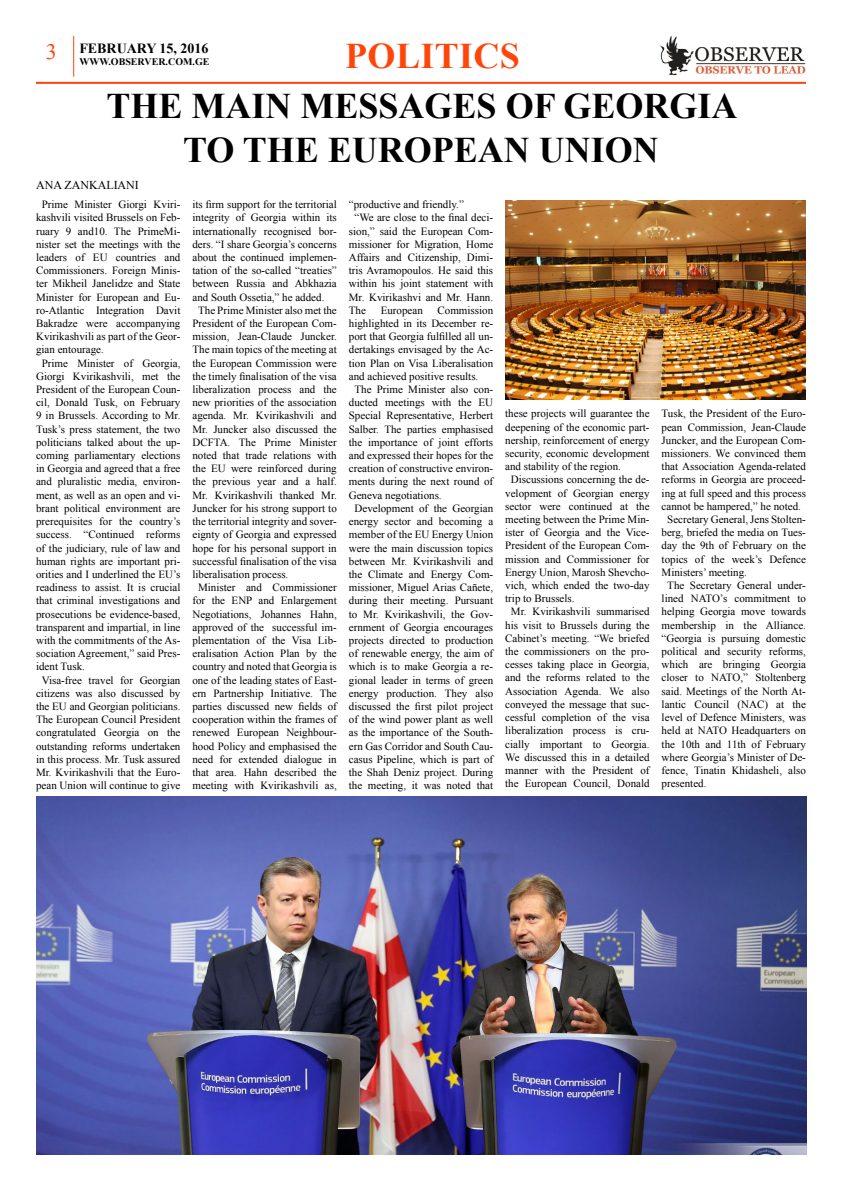
<style>
.page{position:relative;width:842px;height:1191px;background:#fff}
.page>*{position:absolute;margin:0;border:0;box-sizing:border-box;transform-origin:0 0}
.t1{font:700 36px "Times New Roman";color:#000}
.t2{font:700 36px "Times New Roman";letter-spacing:.01em;color:#ff450a}
.t3{font:22px "Times New Roman";color:#ff450a}
.t4{font:700 14px "Times New Roman";color:#000}
.t5{font:12px "Times New Roman";color:#000}
.t6{font:11px/13.2px "Times New Roman";color:#000;text-align:justify}
.t7{font:700 10px "Times New Roman";color:#000}
</style>
<div class="page">
<img style="left:660px;top:36px;width:146px;height:40px">
<hr style="left:36px;top:82px;width:770px;height:2px;background:#ff450a">
<hr style="left:73px;top:36px;width:1px;height:41px;background:#ff450a">
<img style="left:36px;top:797px;width:770px;height:358px">
<img style="left:505px;top:200px;width:301px;height:199px">
<p class="t3" style="left:46px;top:37px;width:12px">3</p>
<p class="t4" style="left:79px;top:38px;width:131px">FEBRUARY 15, 2016</p>
<p class="t7" style="left:79px;top:54px;width:132px">WWW.OBSERVER.COM.GE</p>
<p class="t2" style="left:345px;top:31px;width:176px">POLITICS</p>
<p class="t1" style="left:107px;top:82px;width:632px">THE MAIN MESSAGES OF GEORGIA</p>
<p class="t1" style="left:183px;top:125px;width:477px">TO THE EUROPEAN UNION</p>
<p class="t5" style="left:36px;top:177px;width:104px">ANA ZANKALIANI</p>
<p class="t6" style="left:36px;top:198px;width:146px;text-indent:6px">Prime Minister Giorgi Kviri&shy;kashvili visited Brussels on Feb&shy;ruary 9 and10. The PrimeMi&shy;nister set the meetings with the leaders of EU countries and Commissioners. Foreign Minis&shy;ter Mikheil Janelidze and State Minister for European and Eu&shy;ro-Atlantic Integration Davit Bakradze were accompanying Kvirikashvili as part of the Geor&shy;gian entourage.</p>
<p class="t6" style="left:36px;top:356px;width:146px;text-indent:6px">Prime Minister of Georgia, Giorgi Kvirikashvili, met the President of the European Coun&shy;cil, Donald Tusk, on February 9 in Brussels. According to Mr.<br>Tusk’s press statement, the two politicians talked about the up&shy;coming parliamentary elections in Georgia and agreed that a free and pluralistic media, environ&shy;ment, as well as an open and vi&shy;brant political environment are prerequisites for the country’s success. “Continued reforms of the judiciary, rule of law and human rights are important pri&shy;orities and I underlined the EU’s readiness to assist. It is crucial that criminal investigations and prosecutions be evidence-based, transparent and impartial, in line with the commitments of the As&shy;sociation Agreement,” said Pres&shy;ident Tusk.</p>
<p class="t6" style="left:36px;top:673px;width:146px;text-align:center">Visa-free travel for Georgian citizens was also discussed by the EU and Georgian politicians.<br>The European Council President congratulated Georgia on the outstanding reforms undertaken in this process. Mr. Tusk assured<br>Mr. Kvirikashvili that the Euro&shy;pean Union will continue to give</p>
<p class="t6" style="left:192px;top:198px;width:146px">its firm support for the territorial integrity of Georgia within its internationally recognised bor&shy;ders. “I share Georgia’s concerns about the continued implemen&shy;tation of the so-called “treaties” between Russia and Abkhazia and South Ossetia,” he added.</p>
<p class="t6" style="left:192px;top:303px;width:146px;text-indent:6px">The Prime Minister also met the President of the European Com&shy;mission, Jean-Claude Juncker.<br>The main topics of the meeting at the European Commission were the timely finalisation of the visa liberalization process and the new priorities of the association agenda. Mr. Kvirikashvili and Mr. Juncker also discussed the DCFTA. The Prime Minister noted that trade relations with the EU were reinforced during the previous year and a half.<br>Mr. Kvirikashvili thanked Mr.<br>Juncker for his strong support to the territorial integrity and sover&shy;eignty of Georgia and expressed hope for his personal support in successful finalisation of the visa liberalisation process.</p>
<p class="t6" style="left:192px;top:580px;width:146px;text-align:center">Minister and Commissioner for the ENP and Enlargement<br>Negotiations, Johannes Hahn, approved of the successful im&shy;plementation of the Visa Lib&shy;eralisation Action Plan by the country and noted that Georgia is one of the leading states of East&shy;ern Partnership Initiative. The parties discussed new fields of cooperation within the frames of renewed European Neighbour&shy;hood Policy and emphasised the need for extended dialogue in that area. Hahn described the meeting with Kvirikashvili as,</p>
<p class="t6" style="left:349px;top:198px;width:117px">“productive and friendly.”</p>
<p class="t6" style="left:349px;top:211px;width:146px;text-indent:6px">“We are close to the final deci&shy;sion,” said the European Com&shy;missioner for Migration, Home Affairs and Citizenship, Dimi&shy;tris Avramopoulos. He said this within his joint statement with Mr. Kvirikashvi and Mr. Hann.<br>The</p>
<p class="t6" style="left:349px;top:303px;width:146px;text-indent:89px">Commission highlighted in its December re&shy;port that Georgia fulfilled all un&shy;dertakings envisaged by the Ac&shy;tion Plan on Visa Liberalisation and achieved positive results.</p>
<p class="t6" style="left:349px;top:382px;width:146px;text-indent:6px">The Prime Minister also con&shy;ducted meetings with the EU Special Representative, Herbert Salber. The parties emphasised the importance of joint efforts and expressed their hopes for the creation of constructive environ&shy;ments during the next round of Geneva negotiations.</p>
<p class="t6" style="left:349px;top:501px;width:146px;text-align:center">Development of the Georgian energy sector and becoming a member of the EU Energy Union were the main discussion topics between Mr. Kvirikashvili and the Climate and Energy Com&shy;missioner, Miguel Arias Cañete, during their meeting. Pursuant to Mr. Kvirikashvili, the Gov&shy;ernment of Georgia encourages projects directed to production of renewable energy, the aim of which is to make Georgia a re&shy;gional leader in terms of green energy production. They also discussed the first pilot project of the wind power plant as well as the importance of the South&shy;ern Gas Corridor and South Cau&shy;casus Pipeline, which is part of the Shah Deniz project. During the meeting, it was noted that</p>
<p class="t6" style="left:381px;top:303px;width:44px">European</p>
<p class="t6" style="left:505px;top:407px;width:146px">these projects will guarantee the deepening of the economic part&shy;nership, reinforcement of energy security, economic development and stability of the region.</p>
<p class="t6" style="left:505px;top:473px;width:146px;text-indent:6px">Discussions concerning the de&shy;velopment of Georgian energy sector were continued at the meeting between the Prime Min&shy;ister of Georgia and the Vice-President of the European Com&shy;mission and Commissioner for Energy Union, Marosh Shevcho&shy;vich, which ended the two-day trip to Brussels.</p>
<p class="t6" style="left:505px;top:605px;width:146px;text-align:center">Mr. Kvirikashvili summarised his visit to Brussels during the<br>Cabinet’s meeting. “We briefed the commissioners on the pro&shy;cesses taking place in Georgia, and the reforms related to the<br>Association Agenda. We also conveyed the message that suc&shy;cessful completion of the visa liberalization process is cru&shy;cially important to Georgia.<br>We discussed this in a detailed manner with the President of the European Council, Donald</p>
<p class="t6" style="left:662px;top:407px;width:146px">Tusk, the President of the Euro&shy;pean Commission, Jean-Claude Juncker, and the European Com&shy;missioners. We convinced them that Association Agenda-related reforms in Georgia are proceed&shy;ing at full speed and this process cannot be hampered,” he noted.</p>
<p class="t6" style="left:662px;top:512px;width:146px;text-indent:6px">Secretary General, Jens Stolten&shy;berg, briefed the media on Tues&shy;day the 9th of February on the topics of the week’s Defence Ministers’ meeting.</p>
<p class="t6" style="left:662px;top:578px;width:146px;text-indent:6px">The Secretary General under&shy;lined NATO’s commitment to helping Georgia move towards membership in the Alliance. “Georgia is pursuing domestic political and security reforms, which are bringing Georgia closer to NATO,” Stoltenberg said. Meetings of the North At&shy;lantic Council (NAC) at the level of Defence Ministers, was held at NATO Headquarters on the 10th and 11th of February where Georgia’s Minister of De&shy;fence, Tinatin Khidasheli, also presented.</p>
</div>
